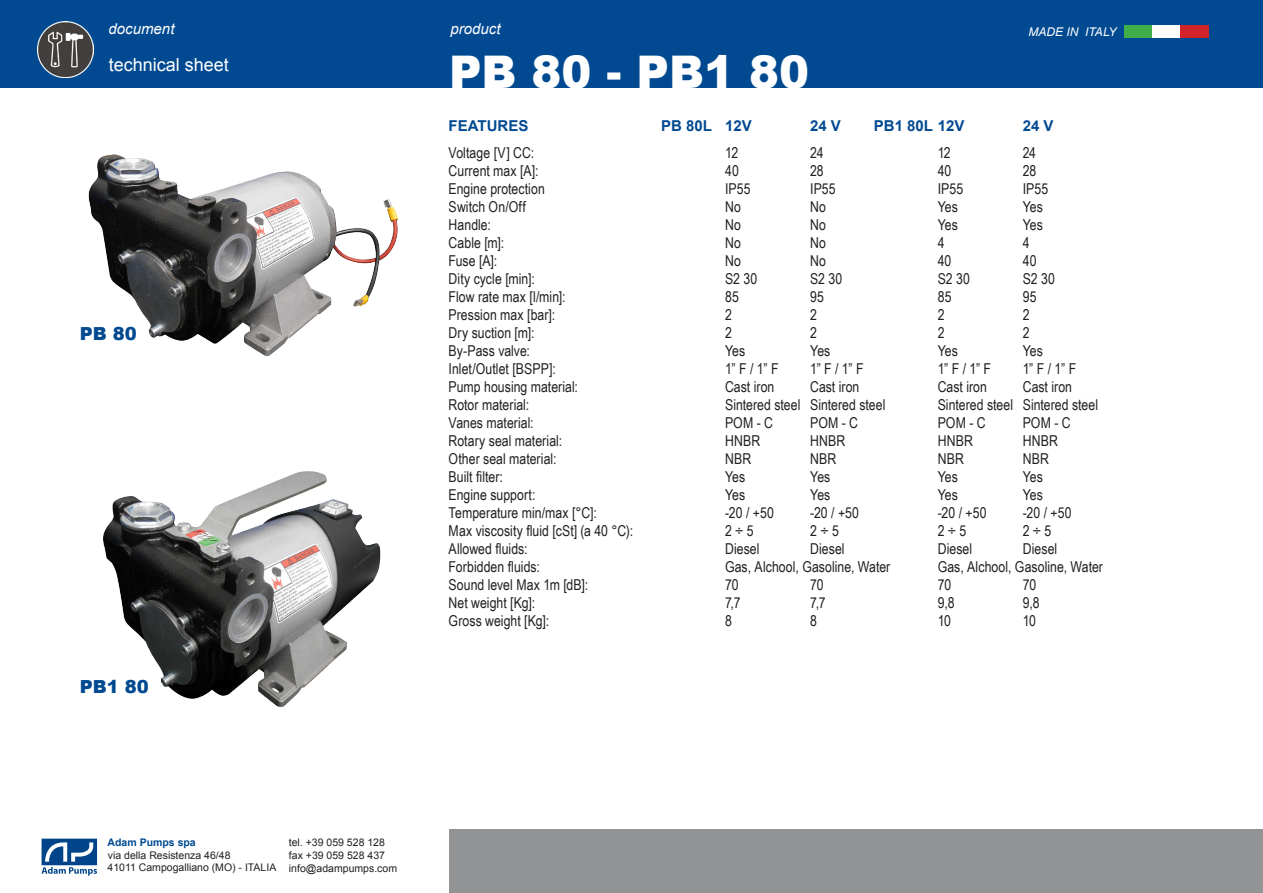
<style>
.page{position:relative;width:1263px;height:893px;background:#fff}
.page>*{position:absolute;margin:0;border:0;box-sizing:border-box;transform-origin:0 0}
.t1{font:900 45px "Arial";color:#fff}
.t2{font:18px "Arial";color:#fff}
.t3{font:900 18px "Arial";color:#014a91}
.t4{font:15px "Arial Narrow";letter-spacing:.005em;color:#231f20}
.t5{font:700 15px "Arial";color:#014a91}
.t6{font:italic 15px "Arial";color:#fff}
.t7{font:italic 12px "Arial";color:#fff}
.t8{font:10.5px/12.6px "Arial";color:#231f20}
.t9{font:700 10.5px "Arial";color:#014a91}
.s1{color:#fff}
</style>
<div class="page">
<div style="left:0;top:0;width:1263px;height:87px;background:#014a91"></div>
<div style="left:449px;top:829px;width:814px;height:64px;background:#929394"></div>
<svg style="left:42px;top:839px;width:55px;height:37px"></svg>
<div style="left:1124px;top:26px;width:28px;height:12px;background:#40ae49"></div>
<div style="left:1152px;top:26px;width:29px;height:12px;background:#fff"></div>
<div style="left:1181px;top:26px;width:28px;height:12px;background:#d1232a"></div>
<img style="left:103px;top:471px;width:278px;height:236px">
<img style="left:88px;top:154px;width:311px;height:203px">
<img style="left:37px;top:21px;width:57px;height:57px">
<p class="t6" style="left:109px;top:19px;width:67px">document</p>
<p class="t6" style="left:450px;top:19px;width:52px">product</p>
<p class="t2" style="left:109px;top:53px;width:122px">technical sheet</p>
<p class="t1" style="left:449px;top:39px;width:361px">PB 80 - PB1 80</p>
<p class="t7" style="left:1028px;top:24px;width:90px">MADE IN ITALY</p>
<p class="t3" style="left:80px;top:321px;width:59px">PB 80</p>
<p class="t3" style="left:80px;top:674px;width:71px">PB1 80</p>
<p class="t5" style="left:449px;top:115px;width:81px">FEATURES</p>
<p class="t5" style="left:661px;top:115px;width:92px">PB 80L 12V</p>
<p class="t5" style="left:810px;top:115px;width:32px">24 V</p>
<p class="t5" style="left:874px;top:115px;width:92px">PB1 80L 12V</p>
<p class="t5" style="left:1023px;top:115px;width:32px">24 V</p>
<p class="t4" style="left:449px;top:141px;width:87px">Voltage [V] CC:</p>
<p class="t4" style="left:725px;top:141px;width:15px">12</p>
<p class="t4" style="left:810px;top:141px;width:15px">24</p>
<p class="t4" style="left:938px;top:141px;width:15px">12</p>
<p class="t4" style="left:1023px;top:141px;width:15px">24</p>
<p class="t4" style="left:449px;top:159px;width:91px">Current max [A]:</p>
<p class="t4" style="left:725px;top:159px;width:15px">40</p>
<p class="t4" style="left:810px;top:159px;width:15px">28</p>
<p class="t4" style="left:938px;top:159px;width:15px">40</p>
<p class="t4" style="left:1023px;top:159px;width:15px">28</p>
<p class="t4" style="left:449px;top:177px;width:98px">Engine protection</p>
<p class="t4" style="left:725px;top:177px;width:27px">IP55</p>
<p class="t4" style="left:810px;top:177px;width:27px">IP55</p>
<p class="t4" style="left:938px;top:177px;width:27px">IP55</p>
<p class="t4" style="left:1023px;top:177px;width:27px">IP55</p>
<p class="t4" style="left:449px;top:195px;width:79px">Switch On/Off</p>
<p class="t4" style="left:725px;top:195px;width:17px">No</p>
<p class="t4" style="left:810px;top:195px;width:17px">No</p>
<p class="t4" style="left:938px;top:195px;width:22px">Yes</p>
<p class="t4" style="left:1023px;top:195px;width:22px">Yes</p>
<p class="t4" style="left:449px;top:213px;width:44px">Handle:</p>
<p class="t4" style="left:725px;top:213px;width:17px">No</p>
<p class="t4" style="left:810px;top:213px;width:17px">No</p>
<p class="t4" style="left:938px;top:213px;width:22px">Yes</p>
<p class="t4" style="left:1023px;top:213px;width:22px">Yes</p>
<p class="t4" style="left:449px;top:231px;width:57px">Cable [m]:</p>
<p class="t4" style="left:725px;top:231px;width:17px">No</p>
<p class="t4" style="left:810px;top:231px;width:17px">No</p>
<p class="t4" style="left:938px;top:231px;width:8px">4</p>
<p class="t4" style="left:1023px;top:231px;width:8px">4</p>
<p class="t4" style="left:449px;top:249px;width:50px">Fuse [A]:</p>
<p class="t4" style="left:725px;top:249px;width:17px">No</p>
<p class="t4" style="left:810px;top:249px;width:17px">No</p>
<p class="t4" style="left:938px;top:249px;width:15px">40</p>
<p class="t4" style="left:1023px;top:249px;width:15px">40</p>
<p class="t4" style="left:449px;top:267px;width:88px">Dity cycle [min]:</p>
<p class="t4" style="left:725px;top:267px;width:34px">S2 30</p>
<p class="t4" style="left:810px;top:267px;width:34px">S2 30</p>
<p class="t4" style="left:938px;top:267px;width:34px">S2 30</p>
<p class="t4" style="left:1023px;top:267px;width:34px">S2 30</p>
<p class="t4" style="left:449px;top:285px;width:118px">Flow rate max [l/min]:</p>
<p class="t4" style="left:725px;top:285px;width:15px">85</p>
<p class="t4" style="left:810px;top:285px;width:15px">95</p>
<p class="t4" style="left:938px;top:285px;width:15px">85</p>
<p class="t4" style="left:1023px;top:285px;width:15px">95</p>
<p class="t4" style="left:449px;top:303px;width:108px">Pression max [bar]:</p>
<p class="t4" style="left:725px;top:303px;width:8px">2</p>
<p class="t4" style="left:810px;top:303px;width:8px">2</p>
<p class="t4" style="left:938px;top:303px;width:8px">2</p>
<p class="t4" style="left:1023px;top:303px;width:8px">2</p>
<p class="t4" style="left:449px;top:321px;width:87px">Dry suction [m]:</p>
<p class="t4" style="left:725px;top:321px;width:8px">2</p>
<p class="t4" style="left:810px;top:321px;width:8px">2</p>
<p class="t4" style="left:938px;top:321px;width:8px">2</p>
<p class="t4" style="left:1023px;top:321px;width:8px">2</p>
<p class="t4" style="left:449px;top:339px;width:83px">By-Pass valve:</p>
<p class="t4" style="left:725px;top:339px;width:22px">Yes</p>
<p class="t4" style="left:810px;top:339px;width:22px">Yes</p>
<p class="t4" style="left:938px;top:339px;width:22px">Yes</p>
<p class="t4" style="left:1023px;top:339px;width:22px">Yes</p>
<p class="t4" style="left:449px;top:357px;width:109px">Inlet/Outlet [BSPP]:</p>
<p class="t4" style="left:725px;top:357px;width:55px">1” F / 1” F</p>
<p class="t4" style="left:810px;top:357px;width:55px">1” F / 1” F</p>
<p class="t4" style="left:938px;top:357px;width:55px">1” F / 1” F</p>
<p class="t4" style="left:1023px;top:357px;width:55px">1” F / 1” F</p>
<p class="t4" style="left:449px;top:375px;width:131px">Pump housing material:</p>
<p class="t4" style="left:725px;top:375px;width:51px">Cast iron</p>
<p class="t4" style="left:810px;top:375px;width:51px">Cast iron</p>
<p class="t4" style="left:938px;top:375px;width:51px">Cast iron</p>
<p class="t4" style="left:1023px;top:375px;width:51px">Cast iron</p>
<p class="t4" style="left:449px;top:393px;width:82px">Rotor material:</p>
<p class="t4" style="left:725px;top:393px;width:162px">Sintered steel Sintered steel</p>
<p class="t4" style="left:938px;top:393px;width:162px">Sintered steel Sintered steel</p>
<p class="t4" style="left:449px;top:411px;width:87px">Vanes material:</p>
<p class="t4" style="left:725px;top:411px;width:50px">POM - C</p>
<p class="t4" style="left:810px;top:411px;width:50px">POM - C</p>
<p class="t4" style="left:938px;top:411px;width:50px">POM - C</p>
<p class="t4" style="left:1023px;top:411px;width:50px">POM - C</p>
<p class="t4" style="left:449px;top:429px;width:115px">Rotary seal material:</p>
<p class="t4" style="left:725px;top:429px;width:37px">HNBR</p>
<p class="t4" style="left:810px;top:429px;width:37px">HNBR</p>
<p class="t4" style="left:938px;top:429px;width:37px">HNBR</p>
<p class="t4" style="left:1023px;top:429px;width:37px">HNBR</p>
<p class="t4" style="left:449px;top:447px;width:109px">Other seal material:</p>
<p class="t4" style="left:725px;top:447px;width:28px">NBR</p>
<p class="t4" style="left:810px;top:447px;width:28px">NBR</p>
<p class="t4" style="left:938px;top:447px;width:28px">NBR</p>
<p class="t4" style="left:1023px;top:447px;width:28px">NBR</p>
<p class="t4" style="left:449px;top:465px;width:56px">Built filter:</p>
<p class="t4" style="left:725px;top:465px;width:22px">Yes</p>
<p class="t4" style="left:810px;top:465px;width:22px">Yes</p>
<p class="t4" style="left:938px;top:465px;width:22px">Yes</p>
<p class="t4" style="left:1023px;top:465px;width:22px">Yes</p>
<p class="t4" style="left:449px;top:483px;width:88px">Engine support:</p>
<p class="t4" style="left:725px;top:483px;width:22px">Yes</p>
<p class="t4" style="left:810px;top:483px;width:22px">Yes</p>
<p class="t4" style="left:938px;top:483px;width:22px">Yes</p>
<p class="t4" style="left:1023px;top:483px;width:22px">Yes</p>
<p class="t4" style="left:449px;top:501px;width:150px">Temperature min/max [°C]:</p>
<p class="t4" style="left:725px;top:501px;width:50px">-20 / +50</p>
<p class="t4" style="left:810px;top:501px;width:50px">-20 / +50</p>
<p class="t4" style="left:938px;top:501px;width:50px">-20 / +50</p>
<p class="t4" style="left:1023px;top:501px;width:50px">-20 / +50</p>
<p class="t4" style="left:449px;top:519px;width:186px">Max viscosity fluid [cSt] (a 40 °C):</p>
<p class="t4" style="left:725px;top:519px;width:30px">2 ÷ 5</p>
<p class="t4" style="left:810px;top:519px;width:30px">2 ÷ 5</p>
<p class="t4" style="left:938px;top:519px;width:30px">2 ÷ 5</p>
<p class="t4" style="left:1023px;top:519px;width:30px">2 ÷ 5</p>
<p class="t4" style="left:449px;top:537px;width:80px">Allowed fluids:</p>
<p class="t4" style="left:725px;top:537px;width:36px">Diesel</p>
<p class="t4" style="left:810px;top:537px;width:36px">Diesel</p>
<p class="t4" style="left:938px;top:537px;width:36px">Diesel</p>
<p class="t4" style="left:1023px;top:537px;width:36px">Diesel</p>
<p class="t4" style="left:449px;top:555px;width:93px">Forbidden fluids:</p>
<p class="t4" style="left:725px;top:555px;width:167px">Gas, Alchool, Gasoline, Water</p>
<p class="t4" style="left:938px;top:555px;width:167px">Gas, Alchool, Gasoline, Water</p>
<p class="t4" style="left:449px;top:573px;width:141px">Sound level Max 1m [dB]:</p>
<p class="t4" style="left:725px;top:573px;width:15px">70</p>
<p class="t4" style="left:810px;top:573px;width:15px">70</p>
<p class="t4" style="left:938px;top:573px;width:15px">70</p>
<p class="t4" style="left:1023px;top:573px;width:15px">70</p>
<p class="t4" style="left:449px;top:591px;width:88px">Net weight [Kg]:</p>
<p class="t4" style="left:725px;top:591px;width:17px">7,7</p>
<p class="t4" style="left:810px;top:591px;width:17px">7,7</p>
<p class="t4" style="left:938px;top:591px;width:19px">9,8</p>
<p class="t4" style="left:1023px;top:591px;width:19px">9,8</p>
<p class="t4" style="left:449px;top:609px;width:102px">Gross weight [Kg]:</p>
<p class="t4" style="left:725px;top:609px;width:8px">8</p>
<p class="t4" style="left:810px;top:609px;width:8px">8</p>
<p class="t4" style="left:938px;top:609px;width:15px">10</p>
<p class="t4" style="left:1023px;top:609px;width:15px">10</p>
<p class="t9" style="left:108px;top:836px;width:90px">Adam Pumps spa</p>
<p class="t8" style="left:108px;top:849px;width:177px">via della Resistenza 46/48<br>41011 Campogalliano (MO) - ITALIA<span class="s1">Y</span></p>
<p class="t8" style="left:289px;top:837px;width:110px">tel. +39 059 528 128 fax +39 059 528 437 info@adampumps.com</p>
</div>
